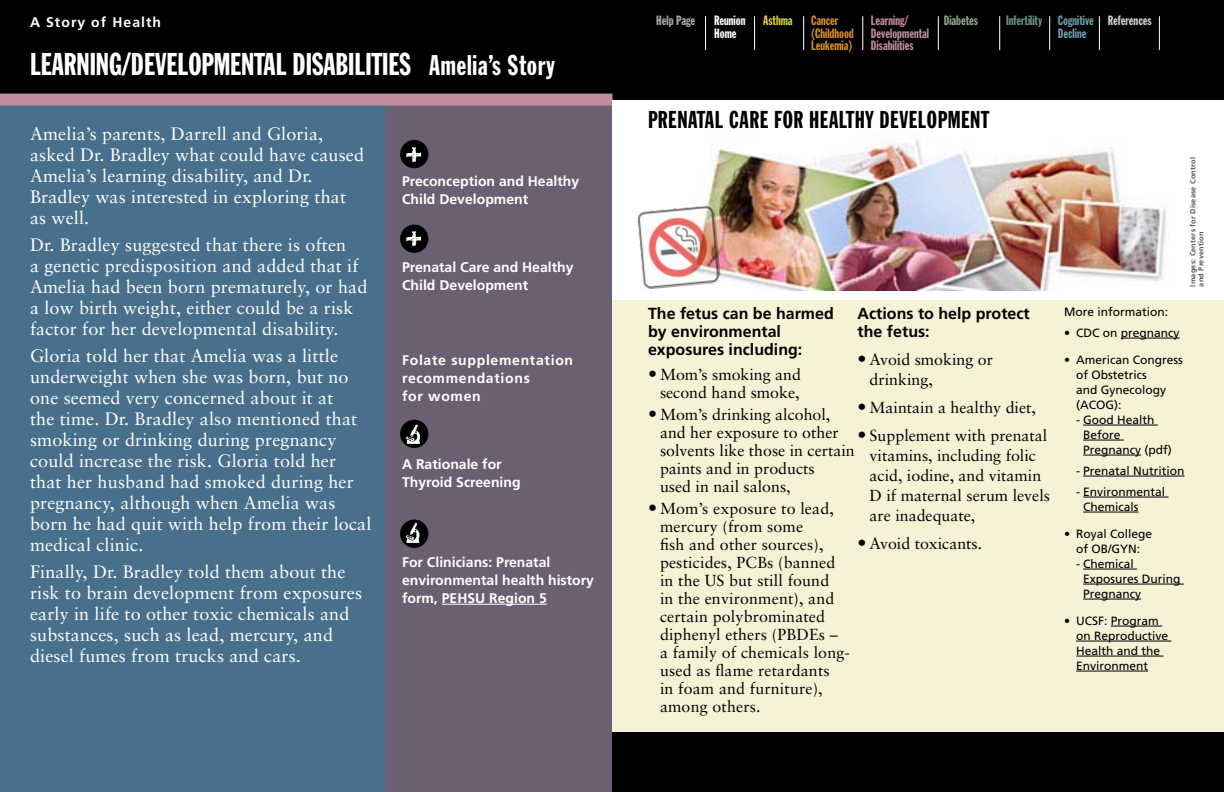
<style>
.page{position:relative;width:1224px;height:792px;background:#fff}
.page>*{position:absolute;margin:0;border:0;box-sizing:border-box;transform-origin:0 0}
.t1{font:31px "Franklin Gothic Extra Cond";color:#fff}
.t2{font:28px "Franklin Gothic Extra Cond";letter-spacing:.025em;color:#fff}
.t3{font:24px "Franklin Gothic Extra Cond";letter-spacing:.025em;color:#000}
.t4{font:18px/21px "Sabon LT";letter-spacing:.01em;color:#fff}
.t5{font:16px/18px "Sabon LT";color:#000}
.t6{font:700 16px/18px "Frutiger";color:#000}
.t7{font:700 14px/18px "Frutiger";color:#fff}
.t8{font:700 14px/18px "Frutiger";letter-spacing:.05em;color:#fff}
.t9{font:700 14px "Frutiger";letter-spacing:.075em;color:#fff}
.t10{font:13.3px/12.3px "Franklin Gothic Extra Cond";color:#c08c9d}
.t11{font:13.3px/12.3px "Franklin Gothic Extra Cond";color:#d88d2a}
.t12{font:13.3px/12.3px "Franklin Gothic Extra Cond";color:#6f9aad}
.t13{font:13.3px "Franklin Gothic Extra Cond";color:#fff}
.t14{font:13.3px "Franklin Gothic Extra Cond";color:#6b9386}
.t15{font:13.3px "Franklin Gothic Extra Cond";color:#d1d3d4}
.t16{font:13.3px "Franklin Gothic Extra Cond";color:#a7a9ac}
.t17{font:13.3px "Franklin Gothic Extra Cond";color:#8fa78a}
.t18{font:13.3px "Franklin Gothic Extra Cond";color:#d8d13b}
.t19{font:12px/15px "Frutiger";color:#000}
.t20{font:700 7.4px/8.1px "Frutiger";letter-spacing:.025em;color:#58595b}
.s1{font-size:31px}
.s2{font-size:18px}
</style>
<div class="page">
<div style="left:612px;top:0;width:612px;height:100px;background:#000"></div>
<hr style="left:863px;top:16px;width:1px;height:34px;background:#fff">
<hr style="left:938px;top:16px;width:1px;height:34px;background:#fff">
<hr style="left:999px;top:16px;width:1px;height:34px;background:#fff">
<hr style="left:1049px;top:16px;width:1px;height:34px;background:#fff">
<hr style="left:1099px;top:16px;width:1px;height:34px;background:#fff">
<hr style="left:1159px;top:16px;width:1px;height:34px;background:#fff">
<hr style="left:803px;top:16px;width:1px;height:34px;background:#fff">
<hr style="left:754px;top:16px;width:1px;height:34px;background:#fff">
<hr style="left:705px;top:16px;width:1px;height:34px;background:#fff">
<div style="left:384px;top:100px;width:228px;height:692px;background:#6b6072"></div>
<div style="left:0;top:100px;width:384px;height:692px;background:#48708d"></div>
<div style="left:0;top:0;width:612px;height:100px;background:#000"></div>
<div style="left:0;top:94px;width:612px;height:12px;background:#c08c9d"></div>
<hr style="left:442px;top:604px;width:105px;height:1px;background:#fff">
<div style="left:400px;top:225px;width:28px;height:28px;background:#000;border-radius:50%"></div>
<img style="left:406px;top:231px;width:16px;height:16px">
<div style="left:400px;top:520px;width:28px;height:28px;background:#000;border-radius:50%"></div>
<img style="left:405px;top:522px;width:15px;height:21px">
<div style="left:400px;top:420px;width:28px;height:28px;background:#000;border-radius:50%"></div>
<img style="left:405px;top:423px;width:19px;height:22px">
<div style="left:400px;top:140px;width:28px;height:28px;background:#000;border-radius:50%"></div>
<img style="left:406px;top:147px;width:16px;height:16px">
<div style="left:612px;top:100px;width:612px;height:644px;background:#f5f2d5"></div>
<div style="left:612px;top:100px;width:612px;height:200px;background:#fff"></div>
<div style="left:612px;top:733px;width:612px;height:59px;background:#000"></div>
<hr style="left:1121px;top:338px;width:58px;height:1px;background:#000">
<hr style="left:1083px;top:425px;width:75px;height:1px;background:#000">
<hr style="left:1083px;top:440px;width:41px;height:1px;background:#000">
<hr style="left:1083px;top:455px;width:58px;height:1px;background:#000">
<hr style="left:1083px;top:476px;width:102px;height:1px;background:#000">
<hr style="left:1083px;top:497px;width:86px;height:1px;background:#000">
<hr style="left:1083px;top:512px;width:56px;height:1px;background:#000">
<hr style="left:1083px;top:569px;width:54px;height:1px;background:#000">
<hr style="left:1083px;top:584px;width:101px;height:1px;background:#000">
<hr style="left:1083px;top:599px;width:58px;height:1px;background:#000">
<hr style="left:1111px;top:626px;width:51px;height:1px;background:#000">
<hr style="left:1076px;top:641px;width:95px;height:1px;background:#000">
<hr style="left:1076px;top:656px;width:88px;height:1px;background:#000">
<hr style="left:1076px;top:671px;width:72px;height:1px;background:#000">
<img style="left:706px;top:139px;width:461px;height:151px">
<img style="left:637px;top:205px;width:84px;height:85px">
<p class="t9" style="left:30px;top:14px;width:133px">A Story of Health</p>
<h1 class="t1" style="left:30px;top:47px;width:304px">Learning/Developmental Disabili</h1>
<h2 class="t2" style="left:372px;top:50px;width:185px"><span class="s1">ties</span> Amelia’s Story</h2>
<p class="t4" style="left:30px;top:123px;width:336px">Amelia’s parents, Darrell and Gloria, asked Dr. Bradley what could have caused Amelia’s learning disability, and Dr.<br>Bradley was interested in exploring that as well.</p>
<p class="t4" style="left:30px;top:234px;width:339px">Dr. Bradley suggested that there is often<br>a genetic predisposition and added that if Amelia had been born prematurely, or had a low birth weight, either could be a risk factor for her developmental disability.</p>
<p class="t4" style="left:30px;top:345px;width:343px">Gloria told her that Amelia was a little underweight when she was born, but no one seemed very concerned about it at<br>the time. Dr. Bradley also mentioned that smoking or drinking during pregnancy could increase the risk. Gloria told her that her husband had smoked during her pregnancy, although when Amelia was born he had quit with help from their local medical clinic.</p>
<p class="t4" style="left:30px;top:561px;width:334px">Finally, Dr. Bradley told them about the risk to brain development from exposures early in life to other toxic chemicals and substances, such as lead, mercury, and diesel fumes from trucks and cars.</p>
<p class="t7" style="left:402px;top:172px;width:179px">Preconception and Healthy<br>Child Development</p>
<p class="t7" style="left:402px;top:258px;width:173px">Prenatal Care and Healthy<br>Child Development</p>
<p class="t8" style="left:402px;top:351px;width:173px">Folate supplementation recommendations<br>for women</p>
<p class="t7" style="left:402px;top:455px;width:120px">A Rationale for<br>Thyroid Screening</p>
<p class="t7" style="left:402px;top:553px;width:193px">For Clinicians: Prenatal environmental health history form, PEHSU Region 5</p>
<p class="t11" style="left:811px;top:15px;width:44px">Cancer (Childhood<br>Leukemia)</p>
<p class="t10" style="left:871px;top:15px;width:60px">Learning/<br>Developmental<br>Disabilities</p>
<p class="t12" style="left:1058px;top:15px;width:38px">Cognitive<br>Decline</p>
<p class="t16" style="left:656px;top:14px;width:40px">Help Page</p>
<p class="t17" style="left:944px;top:14px;width:36px">Diabetes</p>
<p class="t14" style="left:1006px;top:14px;width:38px">Infertility</p>
<p class="t15" style="left:1108px;top:14px;width:45px">References</p>
<p class="t13" style="left:714px;top:14px;width:33px">Reunion</p>
<p class="t18" style="left:763px;top:14px;width:31px">Asthma</p>
<p class="t13" style="left:714px;top:26px;width:24px">Home</p>
<h3 class="t3" style="left:648px;top:106px;width:343px">Prenatal Care for Healthy Development</h3>
<p class="t6" style="left:648px;top:304px;width:187px">The fetus can be harmed by environmental exposures including:</p>
<p class="t5" style="left:648px;top:365px;width:155px;text-align:right"><span class="s2">•</span> Mom’s smoking and second hand smoke,</p>
<p class="t5" style="left:660px;top:405px;width:196px;text-indent:-12px"><span class="s2">•</span> Mom’s drinking alcohol, and her exposure to other solvents like those in certain paints and in products<br>used in nail salons,</p>
<p class="t5" style="left:660px;top:499px;width:191px;text-indent:-12px"><span class="s2">•</span> Mom’s exposure to lead, mercury (from some<br>fish and other sources), pesticides, PCBs (banned in the US but still found<br>in the environment), and certain polybrominated diphenyl ethers (PBDEs – a family of chemicals long&shy;used as flame retardants<br>in foam and furniture), among others.</p>
<p class="t6" style="left:858px;top:304px;width:174px">Actions to help protect the fetus:</p>
<p class="t5" style="left:870px;top:349px;width:125px;line-height:20px;text-indent:-12px"><span class="s2">•</span> Avoid smoking or drinking,</p>
<p class="t5" style="left:858px;top:398px;width:180px"><span class="s2">•</span> Maintain a healthy diet,</p>
<p class="t5" style="left:870px;top:425px;width:182px;line-height:20px;text-indent:-12px"><span class="s2">•</span> Supplement with prenatal vitamins, including folic acid, iodine, and vitamin<br>D if maternal serum levels are inadequate,</p>
<p class="t5" style="left:858px;top:534px;width:126px"><span class="s2">•</span> Avoid toxicants.</p>
<p class="t20" style="left:1189px;top:287px;width:131px;rotate:-90deg">Images: Centers for Disease Control and Prevention</p>
<p class="t19" style="left:1064px;top:304px;width:106px">More information:</p>
<p class="t19" style="left:1064px;top:325px;width:117px">• CDC on pregnancy</p>
<p class="t19" style="left:1076px;top:352px;width:108px;text-indent:-12px">• American Congress of Obstetrics<br>and Gynecology (ACOG):</p>
<p class="t19" style="left:1083px;top:412px;width:90px;text-indent:-7px">- Good Health<br>Before<br>Pregnancy (pdf)</p>
<p class="t19" style="left:1076px;top:463px;width:110px">- Prenatal Nutrition</p>
<p class="t19" style="left:1083px;top:484px;width:84px;text-indent:-7px">- Environmental<br>Chemicals</p>
<p class="t19" style="left:1064px;top:526px;width:90px;text-align:center">• Royal College of OB/GYN:</p>
<p class="t19" style="left:1083px;top:556px;width:99px;text-indent:-7px">- Chemical<br>Exposures During<br>Pregnancy</p>
<p class="t19" style="left:1076px;top:613px;width:94px;text-indent:-12px">• UCSF: Program on Reproductive<br>Health and the<br>Environment</p>
</div>
